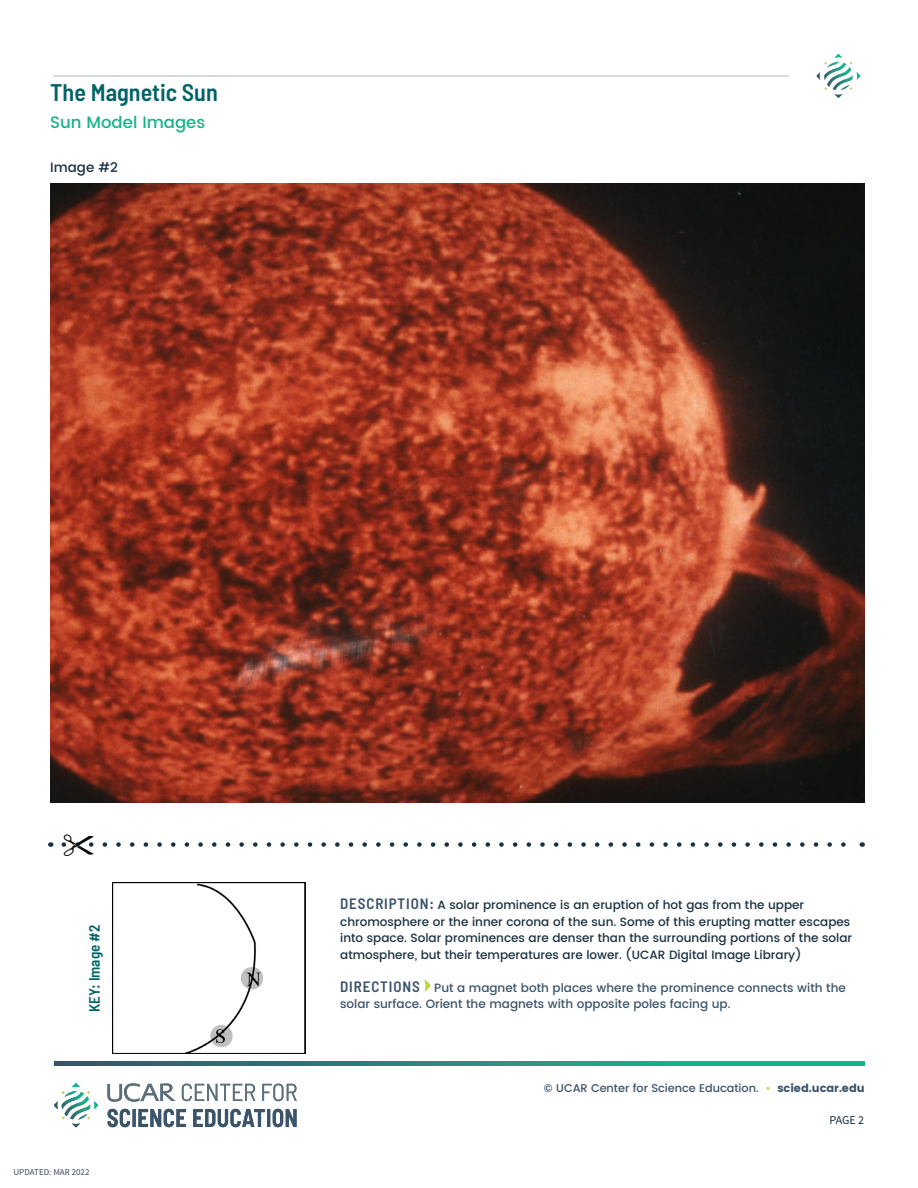
<style>
.page{position:relative;width:918px;height:1188px;background:#fff}
.page>*{position:absolute;margin:0;border:0;box-sizing:border-box;transform-origin:0 0}
.t1{font:600 semi-condensed 24px "Barlow";color:#006368}
.t2{font:500 16.5px "Poppins";color:#15b28c}
.t3{font:600 semi-condensed 15px "Barlow";color:#006368}
.t4{font:500 13.5px "Poppins";color:#193040}
.copy_within_a_table{font:500 12px/16.5px "Poppins";color:#193040}
.directions_copy{font:500 12px/16.5px "Poppins";color:#395369}
.t5{font:12px "Source Sans Pro";color:#193040}
.t6{font:500 11.25px "Poppins";color:#395369}
.t7{font:9px "Source Sans Pro";color:#3e4a59}
.s1{font-family:"Barlow";font-weight:600;font-stretch:semi-condensed;font-size:15px;color:#395369}
.s2{font-family:"Barlow";font-weight:600;font-stretch:semi-condensed;font-size:15px}
.s3{color:#bcd646}
.s4{font-weight:400}
</style>
<div class="page">
<hr style="left:54px;top:76px;width:734px;height:1px;background:#5c707c">
<svg style="left:816px;top:54px;width:44px;height:44px"></svg>
<svg style="left:54px;top:1062px;width:811px;height:4px;background:#278b7e"></svg>
<svg style="left:108px;top:1109px;width:78px;height:18px"></svg>
<svg style="left:193px;top:1109px;width:104px;height:18px"></svg>
<svg style="left:182px;top:1084px;width:73px;height:17px"></svg>
<svg style="left:262px;top:1084px;width:35px;height:17px"></svg>
<svg style="left:107px;top:1083px;width:69px;height:19px"></svg>
<svg style="left:54px;top:1083px;width:44px;height:44px"></svg>
<img style="left:50px;top:183px;width:815px;height:620px">
<svg style="left:424px;top:980px;width:7px;height:12px"></svg>
<img style="left:112px;top:883px;width:193px;height:170px">
<svg style="left:64px;top:842px;width:782px;height:5px"></svg>
<h1 class="t1" style="left:50px;top:78px;width:169px">The Magnetic Sun</h1>
<h2 class="t2" style="left:50px;top:110px;width:156px">Sun Model Images</h2>
<h3 class="t4" style="left:50px;top:158px;width:69px">Image #2</h3>
<h1 class="t3" style="left:85px;top:1012px;width:89px;rotate:-90deg">KEY: Image #2</h1>
<p class="t7" style="left:14px;top:1166px;width:78px">UPDATED: MAR 2022</p>
<p class="copy_within_a_table" style="left:340px;top:897px;width:513px"><span class="s1">DESCRIPTION:</span> A solar prominence is an eruption of hot gas from the upper chromosphere or the inner corona of the sun. Some of this erupting matter escapes into space. Solar prominences are denser than the surrounding portions of the solar atmosphere, but their temperatures are lower. (UCAR Digital Image Library)</p>
<p class="directions_copy" style="left:340px;top:979px;width:507px"><span class="s2">DIRECTIONS</span> Put a magnet both places where the prominence connects with the solar surface. Orient the magnets with opposite poles facing up.</p>
<p class="t6" style="left:544px;top:1080px;width:322px">© UCAR Center for Science Education. <span class="s3">•</span> <span class="s4">scied.ucar.edu</span></p>
<p class="t5" style="left:829px;top:1112px;width:36px">PAGE 2</p>
</div>
